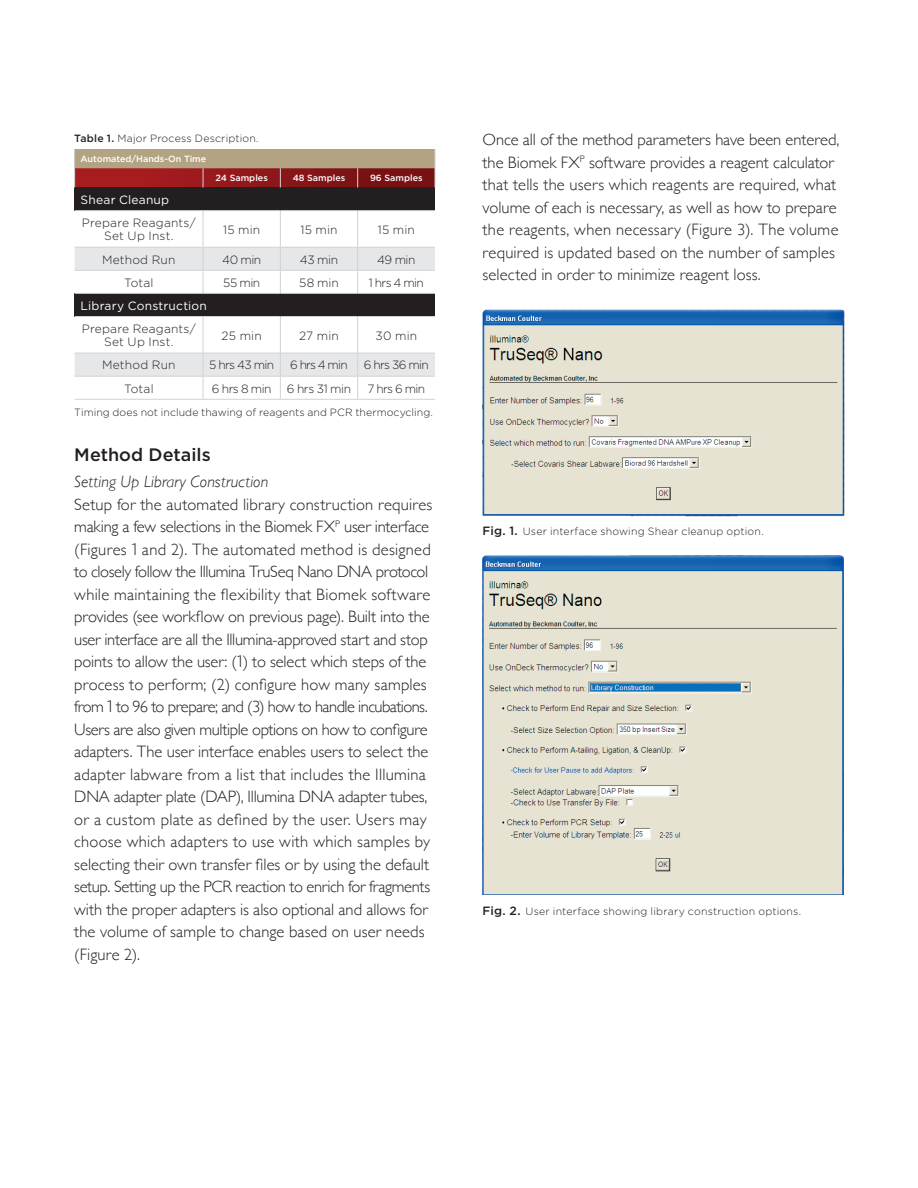
<style>
.page{position:relative;width:918px;height:1188px;background:#fff}
.page>*{position:absolute;margin:0;border:0;box-sizing:border-box;transform-origin:0 0}
.t1{font:500 18px "Gotham";color:#231f20}
.t2{font:300 16.5px/22.5px "Gill Sans";letter-spacing:.005em;color:#231f20}
.t3{font:italic 300 16.5px "Gill Sans";letter-spacing:.005em;color:#231f20}
.t4{font:300 12px/13.5px "Gotham";letter-spacing:.01em;color:#231f20;text-align:center}
.t5{font:12px "Gotham";letter-spacing:.015em;color:#fff}
.t6{font:300 10.5px "Gotham";letter-spacing:.015em;color:#231f20}
.t7{font:500 9px "Gotham";color:#fff}
.s1{font-weight:500}
.s2{font-family:"Beckman Font"}
.s3{font-weight:500;font-size:12px}
</style>
<div class="page">
<div style="left:75px;top:188px;width:360px;height:23px;background:#231f20"></div>
<div style="left:75px;top:293px;width:360px;height:23px;background:#231f20"></div>
<hr style="left:75px;top:210px;width:128px;height:1px;background:#d1d2d4">
<hr style="left:203px;top:211px;width:1px;height:36px;background:#d1d2d4">
<hr style="left:75px;top:293px;width:128px;height:1px;background:#d1d2d4">
<hr style="left:75px;top:316px;width:128px;height:1px;background:#d1d2d4">
<hr style="left:203px;top:317px;width:1px;height:36px;background:#d1d2d4">
<hr style="left:75px;top:399px;width:128px;height:1px;background:#d1d2d4">
<hr style="left:203px;top:293px;width:77px;height:1px;background:#d1d2d4">
<hr style="left:280px;top:293px;width:78px;height:1px;background:#d1d2d4">
<hr style="left:358px;top:293px;width:77px;height:1px;background:#d1d2d4">
<hr style="left:203px;top:316px;width:77px;height:1px;background:#d1d2d4">
<hr style="left:280px;top:316px;width:78px;height:1px;background:#d1d2d4">
<hr style="left:358px;top:316px;width:77px;height:1px;background:#d1d2d4">
<hr style="left:203px;top:399px;width:77px;height:1px;background:#d1d2d4">
<hr style="left:280px;top:399px;width:78px;height:1px;background:#d1d2d4">
<hr style="left:358px;top:399px;width:77px;height:1px;background:#d1d2d4">
<svg style="left:74px;top:149px;width:362px;height:39px;background:#9f5e4f"></svg>
<hr style="left:280px;top:210px;width:78px;height:1px;background:#d1d2d4">
<hr style="left:358px;top:210px;width:77px;height:1px;background:#d1d2d4">
<hr style="left:203px;top:210px;width:77px;height:1px;background:#d1d2d4">
<hr style="left:280px;top:317px;width:1px;height:36px;background:#d1d2d4">
<hr style="left:357px;top:317px;width:1px;height:36px;background:#d1d2d4">
<svg style="left:75px;top:353px;width:360px;height:46px"></svg>
<hr style="left:280px;top:211px;width:1px;height:36px;background:#d1d2d4">
<hr style="left:357px;top:211px;width:1px;height:36px;background:#d1d2d4">
<svg style="left:75px;top:247px;width:360px;height:46px"></svg>
<img style="left:483px;top:309px;width:361px;height:208px">
<img style="left:483px;top:555px;width:361px;height:340px">
<p class="t6" style="left:74px;top:132px;width:186px"><span class="s1">Table 1.</span> Major Process Description.</p>
<p class="t7" style="left:81px;top:153px;width:127px">Automated/Hands-On Time</p>
<p class="t7" style="left:216px;top:172px;width:54px">24 Samples</p>
<p class="t7" style="left:293px;top:172px;width:54px">48 Samples</p>
<p class="t7" style="left:370px;top:172px;width:54px">96 Samples</p>
<p class="t5" style="left:81px;top:192px;width:90px">Shear Cleanup</p>
<p class="t4" style="left:82px;top:216px;width:115px">Prepare Reagants/<br>Set Up Inst.</p>
<p class="t4" style="left:223px;top:222px;width:39px">15 min</p>
<p class="t4" style="left:300px;top:222px;width:39px">15 min</p>
<p class="t4" style="left:378px;top:222px;width:39px">15 min</p>
<p class="t4" style="left:102px;top:252px;width:75px">Method Run</p>
<p class="t4" style="left:222px;top:252px;width:40px">40 min</p>
<p class="t4" style="left:300px;top:252px;width:40px">43 min</p>
<p class="t4" style="left:377px;top:252px;width:40px">49 min</p>
<p class="t4" style="left:124px;top:275px;width:31px">Total</p>
<p class="t4" style="left:223px;top:275px;width:38px">55 min</p>
<p class="t4" style="left:299px;top:275px;width:41px">58 min</p>
<p class="t4" style="left:369px;top:275px;width:56px">1 hrs 4 min</p>
<p class="t5" style="left:81px;top:298px;width:128px">Library Construction</p>
<p class="t4" style="left:82px;top:322px;width:115px">Prepare Reagants/<br>Set Up Inst.</p>
<p class="t4" style="left:222px;top:328px;width:42px">25 min</p>
<p class="t4" style="left:299px;top:328px;width:41px">27 min</p>
<p class="t4" style="left:375px;top:328px;width:43px">30 min</p>
<p class="t4" style="left:102px;top:358px;width:75px">Method Run</p>
<p class="t4" style="left:209px;top:358px;width:66px">5 hrs 43 min</p>
<p class="t4" style="left:290px;top:358px;width:59px">6 hrs 4 min</p>
<p class="t4" style="left:364px;top:358px;width:67px">6 hrs 36 min</p>
<p class="t4" style="left:124px;top:381px;width:31px">Total</p>
<p class="t4" style="left:212px;top:381px;width:61px">6 hrs 8 min</p>
<p class="t4" style="left:287px;top:381px;width:66px">6 hrs 31 min</p>
<p class="t4" style="left:367px;top:381px;width:59px">7 hrs 6 min</p>
<p class="t6" style="left:74px;top:405px;width:360px">Timing does not include thawing of reagents and PCR thermocycling.</p>
<p class="t1" style="left:74px;top:443px;width:138px">Method Details</p>
<p class="t3" style="left:74px;top:472px;width:195px">Setting Up Library Construction</p>
<p class="t2" style="left:74px;top:492px;width:360px">Setup for the automated library construction requires making a few selections in the Biomek FX<sup>P</sup> user interface (Figures <span class="s2">1</span> and 2). The automated method is designed to closely follow the Illumina TruSeq Nano DNA protocol while maintaining the flexibility that Biomek software provides (see workflow on previous page). Built into the user interface are all the Illumina-approved start and stop points to allow the user: (<span class="s2">1</span>) to select which steps of the process to perform; (2) configure how many samples from <span class="s2">1</span> to 96 to prepare; and (3) how to handle incubations.<br>Users are also given multiple options on how to configure adapters. The user interface enables users to select the adapter labware from a list that includes the Illumina DNA adapter plate (DAP), Illumina DNA adapter tubes, or a custom plate as defined by the user. Users may choose which adapters to use with which samples by selecting their own transfer files or by using the default setup. Setting up the PCR reaction to enrich for fragments with the proper adapters is also optional and allows for the volume of sample to change based on user needs (Figure 2).</p>
<p class="t2" style="left:483px;top:128px;width:358px">Once all of the method parameters have been entered, the Biomek FX<sup>P</sup> software provides a reagent calculator that tells the users which reagents are required, what volume of each is necessary, as well as how to prepare the reagents, when necessary (Figure 3). The volume required is updated based on the number of samples selected in order to minimize reagent loss.</p>
<p class="t6" style="left:483px;top:525px;width:283px"><span class="s3">Fig. 1.</span> User interface showing Shear cleanup option.</p>
<p class="t6" style="left:483px;top:905px;width:320px"><span class="s3">Fig. 2.</span> User interface showing library construction options.</p>
</div>
